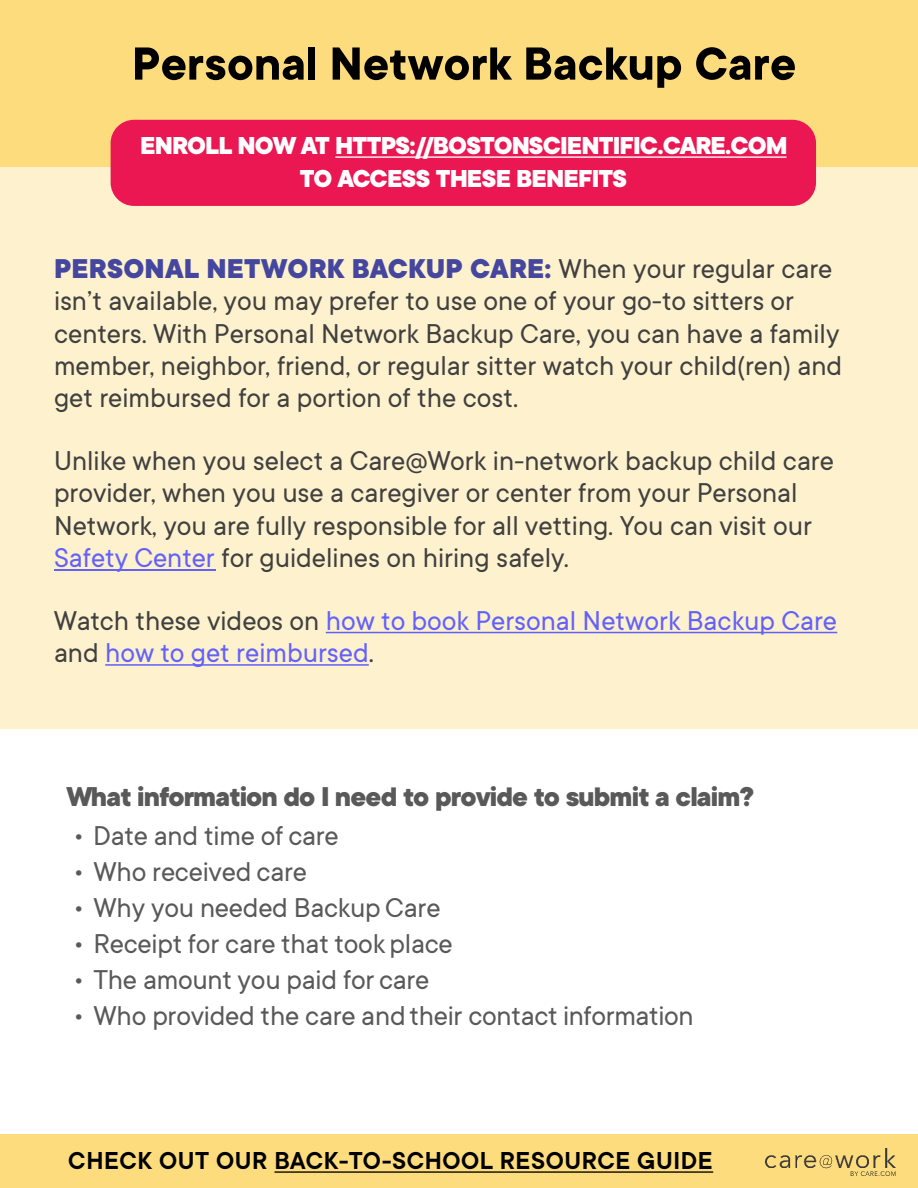
<style>
.page{position:relative;width:918px;height:1188px;background:#fff}
.page>*{position:absolute;margin:0;border:0;box-sizing:border-box;transform-origin:0 0}
.t1{font:700 51px "TT Commons";color:#000}
.t2{font:30px/32.4px "TT Commons";color:#404040}
.t3{font:30px "TT Commons";letter-spacing:-.01em;color:#595959}
.t4{font:30px/32.4px "TT Commons";color:#6262fb}
.t5{font:800 30px "TT Commons";letter-spacing:-.025em;color:#595959}
.t6{font:800 27px/32.4px "TT Commons";letter-spacing:-.035em;color:#fff;text-align:center}
.t7{font:600 27px "TT Commons";letter-spacing:.025em;color:#000}
.s1{font-weight:800;color:#44479d}
.s2{color:#6262fb}
.s3{color:#404040}
</style>
<div class="page">
<div style="left:0;top:140px;width:918px;height:589px;background:#fef1cd"></div>
<div style="left:0;top:0;width:918px;height:166px;background:#fddc7d"></div>
<div style="left:0;top:1134px;width:918px;height:54px;background:#fddc7d"></div>
<hr style="left:54px;top:569px;width:161px;height:2px;background:#6262fb">
<svg style="left:326px;top:632px;width:511px;height:1px"></svg>
<svg style="left:105px;top:664px;width:264px;height:2px"></svg>
<svg style="left:274px;top:1171px;width:439px;height:2px"></svg>
<img style="left:764px;top:1148px;width:132px;height:28px">
<div style="left:111px;top:120px;width:705px;height:86px;background:#ea1752;border-radius:23px"></div>
<svg style="left:335px;top:156px;width:452px;height:2px"></svg>
<h1 class="t1" style="left:132px;top:36px;width:666px">Personal Network Backup Care</h1>
<p class="t6" style="left:140px;top:130px;width:649px">ENROLL NOW AT HTTPS://BOSTONSCIENTIFIC.CARE.COM<br>TO ACCESS THESE BENEFITS</p>
<p class="t2" style="left:54px;top:253px;width:790px"><span class="s1">PERSONAL NETWORK BACKUP CARE:</span> When your regular care isn’t available, you may prefer to use one of your go-to sitters or centers. With Personal Network Backup Care, you can have a family member, neighbor, friend, or regular sitter watch your child(ren) and get reimbursed for a portion of the cost.</p>
<p class="t2" style="left:54px;top:445px;width:782px">Unlike when you select a Care@Work in-network backup child care provider, when you use a caregiver or center from your Personal Network, you are fully responsible for all vetting. You can visit our <span class="s2">Safety Center</span> for guidelines on hiring safely.</p>
<p class="t4" style="left:54px;top:604px;width:785px"><span class="s3">Watch these videos on</span> how to book Personal Network Backup Care <span class="s3">and</span> how to get reimbursed<span class="s3">.</span></p>
<p class="t5" style="left:66px;top:780px;width:689px">What information do I need to provide to submit a claim?</p>
<p class="t3" style="left:73px;top:820px;width:267px">• Date and time of care</p>
<p class="t3" style="left:73px;top:855px;width:235px">• Who received care</p>
<p class="t3" style="left:73px;top:891px;width:369px">• Why you needed Backup Care</p>
<p class="t3" style="left:73px;top:927px;width:381px">• Receipt for care that took place</p>
<p class="t3" style="left:73px;top:963px;width:358px">• The amount you paid for care</p>
<p class="t3" style="left:73px;top:999px;width:622px">• Who provided the care andtheir contact information</p>
<p class="t7" style="left:68px;top:1146px;width:646px">CHECK OUT OUR BACK-TO-SCHOOL RESOURCE GUIDE</p>
</div>
